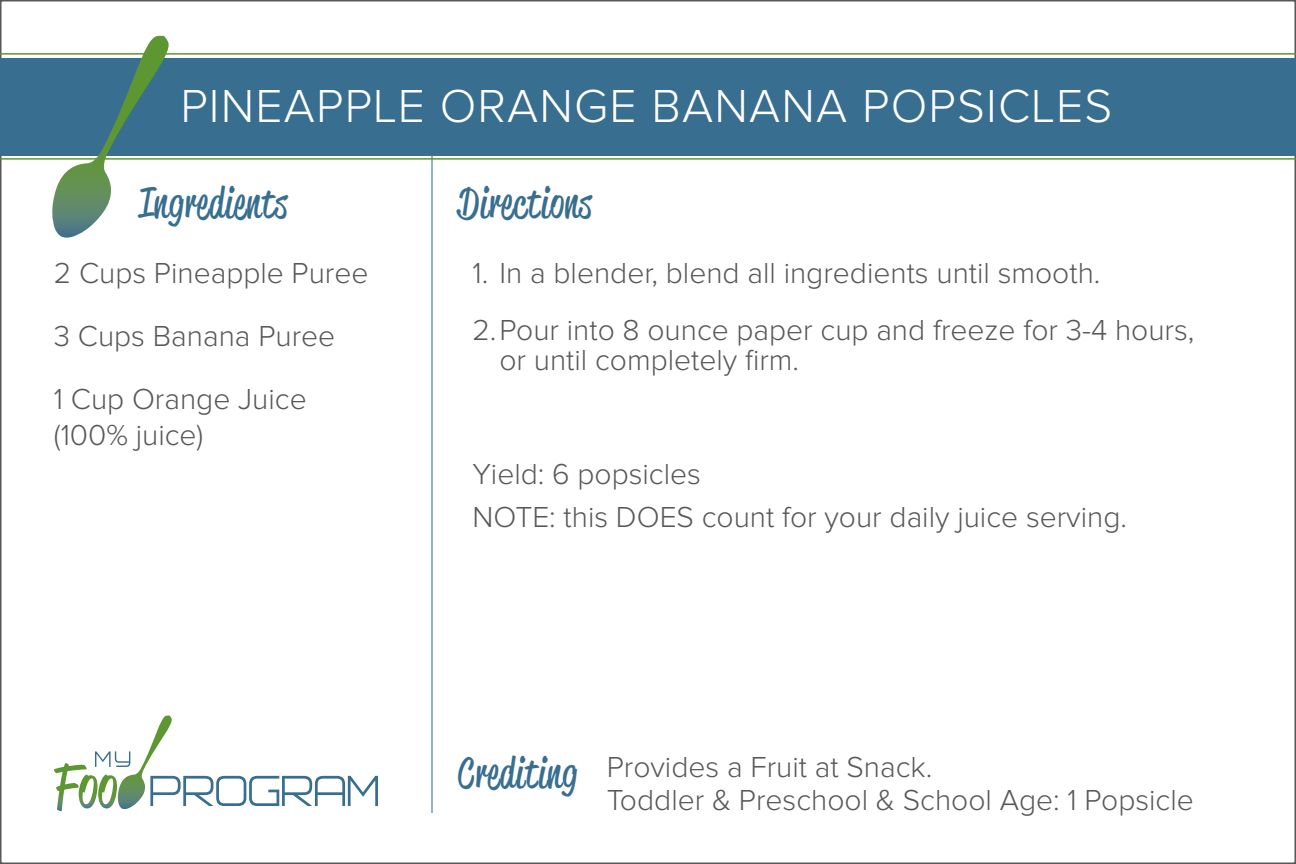
<style>
.page{position:relative;width:1296px;height:864px;background:#fff}
.page>*{position:absolute;margin:0;border:0;box-sizing:border-box;transform-origin:0 0}
.t1{font:300 48px "Proxima Nova";letter-spacing:.025em;color:#fff}
.t2{font:42px "Reklame Script Regular DEMO";letter-spacing:.025em;color:#386e8f}
.t3{font:300 30px/36px "Proxima Nova";color:#57585a}
</style>
<div class="page">
<div style="left:0;top:58px;width:1296px;height:97px;background:#386e8f"></div>
<svg style="left:54px;top:716px;width:324px;height:96px"></svg>
<hr style="left:431px;top:126px;width:2px;height:687px;background:#386e8f">
<hr style="left:0;top:53px;width:1296px;height:2px;background:#5c9731">
<hr style="left:0;top:158px;width:1296px;height:2px;background:#5c9731">
<svg style="left:50px;top:36px;width:124px;height:202px"></svg>
<p class="t1" style="left:180px;top:84px;width:933px">PINEAPPLE ORANGE BANANA POPSICLES</p>
<p class="t2" style="left:139px;top:185px;width:150px">Ingredients</p>
<p class="t2" style="left:458px;top:185px;width:135px">Directions</p>
<p class="t3" style="left:54px;top:256px;width:316px">2 Cups Pineapple Puree</p>
<p class="t3" style="left:54px;top:319px;width:283px">3 Cups Banana Puree</p>
<p class="t3" style="left:54px;top:382px;width:254px">1 Cup Orange Juice (100% juice)</p>
<p class="t3" style="left:472px;top:256px;width:630px">1. In a blender, blend all ingredients until smooth.</p>
<p class="t3" style="left:499px;top:316px;width:697px;line-height:30px;text-indent:-27px">2.Pour into 8 ounce paper cup and freeze for 3-4 hours, or until completely firm.</p>
<p class="t3" style="left:472px;top:457px;width:230px">Yield: 6 popsicles</p>
<p class="t3" style="left:472px;top:501px;width:656px">NOTE: this DOES count for your daily juice serving.</p>
<p class="t2" style="left:458px;top:755px;width:121px">Crediting</p>
<p class="t3" style="left:607px;top:751px;width:327px">Provides a Fruit at Snack.</p>
<p class="t3" style="left:607px;top:784px;width:589px">Toddler &amp; Preschool &amp; School Age: 1 Popsicle</p>
</div>
